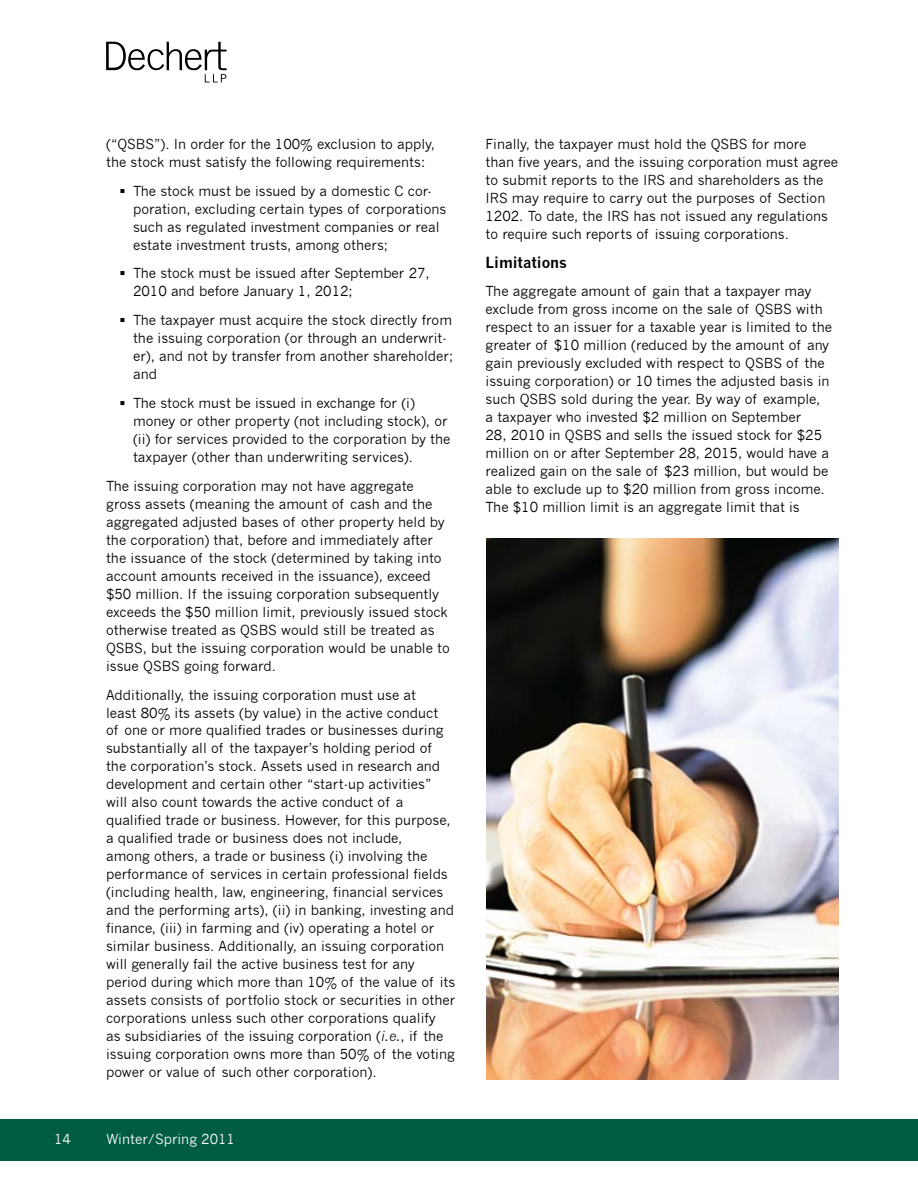
<style>
.page{position:relative;width:918px;height:1188px;background:#fff}
.page>*{position:absolute;margin:0;border:0;box-sizing:border-box;transform-origin:0 0}
.t1{font:51px "D Three LLP";color:#000}
.t2{font:700 15px "News Gothic";color:#000}
.t3{font:13.5px/18px "News Gothic";color:#000}
.t4{font:13.5px "News Gothic";color:#fff}
.s1{font-style:italic}
</style>
<div class="page">
<div style="left:0;top:1119px;width:918px;height:41px;background:#005c42"></div>
<img style="left:486px;top:538px;width:352px;height:542px">
<h1 class="t1" style="left:106px;top:35px;width:128px">D</h1>
<p class="t3" style="left:106px;top:135px;width:330px">(“QSBS”). In order for the 100% exclusion to apply, the stock must satisfy the following requirements:</p>
<p class="t3" style="left:133px;top:182px;width:315px">The stock must be issued by a domestic C cor&shy;poration, excluding certain types of corporations such as regulated investment companies or real estate investment trusts, among others;</p>
<p class="t3" style="left:133px;top:265px;width:298px">The stock must be issued after September 27,<br>2010 and before January 1, 2012;</p>
<p class="t3" style="left:133px;top:311px;width:322px">The taxpayer must acquire the stock directly from the issuing corporation (or through an underwrit&shy;er), and not by transfer from another shareholder; and</p>
<p class="t3" style="left:133px;top:394px;width:319px">The stock must be issued in exchange for (i) money or other property (not including stock), or (ii) for services provided to the corporation by the taxpayer (other than underwriting services).</p>
<p class="t3" style="left:106px;top:477px;width:345px">The issuing corporation may not have aggregate gross assets (meaning the amount of cash and the aggregated adjusted bases of other property held by the corporation) that, before and immediately after the issuance of the stock (determined by taking into account amounts received in the issuance), exceed $50 million. If the issuing corporation subsequently exceeds the $50 million limit, previously issued stock otherwise treated as QSBS would still be treated as QSBS, but the issuing corporation would be unable to issue QSBS going forward.</p>
<p class="t3" style="left:106px;top:686px;width:351px">Additionally, the issuing corporation must use at<br>least 80% its assets (by value) in the active conduct<br>of one or more qualified trades or businesses during substantially all of the taxpayer’s holding period of the corporation’s stock. Assets used in research and development and certain other “start-up activities” will also count towards the active conduct of a qualified trade or business. However, for this purpose, a qualified trade or business does not include,<br>among others, a trade or business (i) involving the performance of services in certain professional fields (including health, law, engineering, financial services and the performing arts), (ii) in banking, investing and finance, (iii) in farming and (iv) operating a hotel or similar business. Additionally, an issuing corporation will generally fail the active business test for any period during which more than 10% of the value of its assets consists of portfolio stock or securities in other corporations unless such other corporations qualify<br>as subsidiaries of the issuing corporation (<span class="s1">i.e.</span>, if the issuing corporation owns more than 50% of the voting power or value of such other corporation).</p>
<p class="t4" style="left:54px;top:1132px;width:18px">14</p>
<p class="t4" style="left:107px;top:1132px;width:130px">Winter/Spring 2011</p>
<p class="t3" style="left:486px;top:135px;width:354px">Finally, the taxpayer must hold the QSBS for more than five years, and the issuing corporation must agree to submit reports to the IRS and shareholders as the IRS may require to carry out the purposes of Section 1202. To date, the IRS has not issued any regulations to require such reports of issuing corporations.</p>
<p class="t2" style="left:486px;top:253px;width:83px">Limitations</p>
<p class="t3" style="left:486px;top:283px;width:348px">The aggregate amount of gain that a taxpayer may exclude from gross income on the sale of QSBS with respect to an issuer for a taxable year is limited to the greater of $10 million (reduced by the amount of any gain previously excluded with respect to QSBS of the issuing corporation) or 10 times the adjusted basis in such QSBS sold during the year. By way of example,<br>a taxpayer who invested $2 million on September<br>28, 2010 in QSBS and sells the issued stock for $25 million on or after September 28, 2015, would have a realized gain on the sale of $23 million, but would be able to exclude up to $20 million from gross income.<br>The $10 million limit is an aggregate limit that is</p>
</div>
